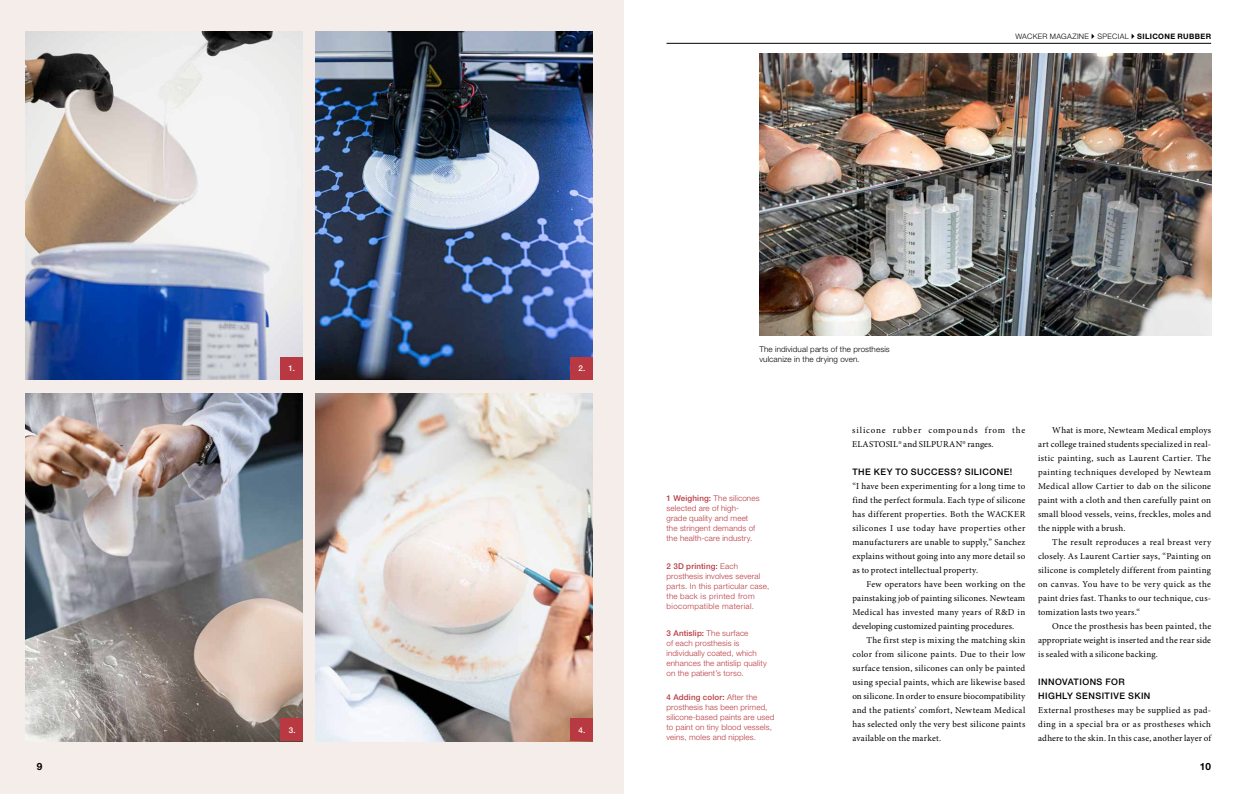
<style>
.page{position:relative;width:1248px;height:794px;background:#fff}
.page>*{position:absolute;margin:0;border:0;box-sizing:border-box;transform-origin:0 0}
.t1{font:700 10px "Helvetica Panfor Wacker";color:#000}
.t2{font:9px/14px "Minion Pro";letter-spacing:.025em;color:#000;text-align:justify}
.t3{font:9px/14px "Minion Pro";letter-spacing:.08em;color:#000}
.t4{font:500 9px/14px "Helvetica Panfor Wacker";letter-spacing:.05em;color:#000}
.t5{font:300 8px/10px "Helvetica Panfor Wacker";letter-spacing:.015em;color:#b83941}
.t6{font:300 8px/10px "Helvetica Panfor Wacker";letter-spacing:.015em;color:#000}
.t7{font:500 8px "Helvetica Panfor Wacker";color:#fff}
.t8{font:300 7.5px "Helvetica Panfor Wacker";letter-spacing:.04em;color:#000}
.s1{font-weight:700}
.s2{font-weight:500}
</style>
<div class="page">
<img style="left:759px;top:53px;width:452px;height:282px">
<div style="left:0;top:0;width:623px;height:794px;background:#f4ede9"></div>
<img style="left:315px;top:393px;width:277px;height:348px">
<img style="left:26px;top:393px;width:277px;height:348px">
<img style="left:315px;top:32px;width:277px;height:348px">
<img style="left:26px;top:32px;width:277px;height:348px">
<div style="left:280px;top:357px;width:23px;height:23px;background:#b83941"></div>
<div style="left:280px;top:718px;width:23px;height:23px;background:#b83941"></div>
<div style="left:570px;top:718px;width:23px;height:23px;background:#b83941"></div>
<div style="left:570px;top:357px;width:23px;height:23px;background:#b83941"></div>
<hr style="left:666px;top:43px;width:544px;height:1px;background:#000">
<p class="t1" style="left:37px;top:760px;width:7px">9</p>
<p class="t8" style="left:1015px;top:32px;width:197px">WACKER MAGAZINE SPECIAL <span class="s1">SILICONE RUBBER</span></p>
<p class="t7" style="left:288px;top:363px;width:8px">1.</p>
<p class="t7" style="left:578px;top:363px;width:8px">2.</p>
<p class="t7" style="left:289px;top:725px;width:8px">3.</p>
<p class="t7" style="left:578px;top:725px;width:8px">4.</p>
<p class="t6" style="left:759px;top:344px;width:132px">The individual parts of the prosthesis vulcanize in the drying oven.</p>
<p class="t5" style="left:666px;top:493px;width:94px"><span class="s2">1 Weighing:</span> The silicones selected are of high&shy;grade quality and meet the stringent demands of the health-care industry.</p>
<p class="t5" style="left:666px;top:561px;width:104px"><span class="s2">2 3D printing:</span> Each prosthesis involves several parts. In this particular case, the back is printed from biocompatible material.</p>
<p class="t5" style="left:666px;top:628px;width:102px"><span class="s2">3 Antislip:</span> The surface<br>of each prosthesis is individually coated, which enhances the antislip quality on the patient’s torso.</p>
<p class="t5" style="left:666px;top:692px;width:109px"><span class="s2">4 Adding color:</span> After the prosthesis has been primed, silicone-based paints are used to paint on tiny blood vessels, veins, moles and nipples.</p>
<p class="t3" style="left:852px;top:423px;width:174px">silicone rubber compounds from the<br>ELASTOSIL<sup>®</sup> and SILPURAN<sup>®</sup> ranges.</p>
<p class="t4" style="left:852px;top:465px;width:161px">THE KEY TO SUCCESS? SILICONE!</p>
<p class="t2" style="left:852px;top:479px;width:174px">“I have been experimenting for a long time to find the perfect formula. Each type of silicone has different properties. Both the WACKER silicones I use today have properties other manufacturers are unable to supply,” Sanchez explains without going into any more detail so as to protect intellectual property.</p>
<p class="t2" style="left:852px;top:577px;width:174px;text-indent:14px">Few operators have been working on the painstaking job of painting silicones. Newteam Medical has invested many years of R&amp;D in developing customized painting procedures.</p>
<p class="t2" style="left:852px;top:633px;width:174px;text-indent:14px">The first step is mixing the matching skin color from silicone paints. Due to their low surface tension, silicones can only be painted using special paints, which are likewise based on silicone. In order to ensure biocompatibility and the patients’ comfort, Newteam Medical has selected only the very best silicone paints available on the market.</p>
<p class="t2" style="left:1037px;top:423px;width:174px;text-indent:14px">What is more, Newteam Medical employs art college trained students specialized in real&shy;istic painting, such as Laurent Cartier. The painting techniques developed by Newteam Medical allow Cartier to dab on the silicone paint with a cloth and then carefully paint on small blood vessels, veins, freckles, moles and the nipple with a brush.</p>
<p class="t2" style="left:1037px;top:535px;width:174px;text-indent:14px">The result reproduces a real breast very closely. As Laurent Cartier says, “Painting on silicone is completely different from painting on canvas. You have to be very quick as the paint dries fast. Thanks to our technique, cus&shy;tomization lasts two years.“</p>
<p class="t2" style="left:1037px;top:619px;width:174px;text-indent:14px">Once the prosthesis has been painted, the appropriate weight is inserted and the rear side is sealed with a silicone backing.</p>
<p class="t4" style="left:1037px;top:675px;width:114px">INNOVATIONS FOR<br>HIGHLY SENSITIVE SKIN</p>
<p class="t2" style="left:1037px;top:703px;width:174px">External prostheses may be supplied as pad&shy;ding in a special bra or as prostheses which adhere to the skin. In this case, another layer of</p>
<p class="t1" style="left:1199px;top:760px;width:13px">10</p>
</div>
